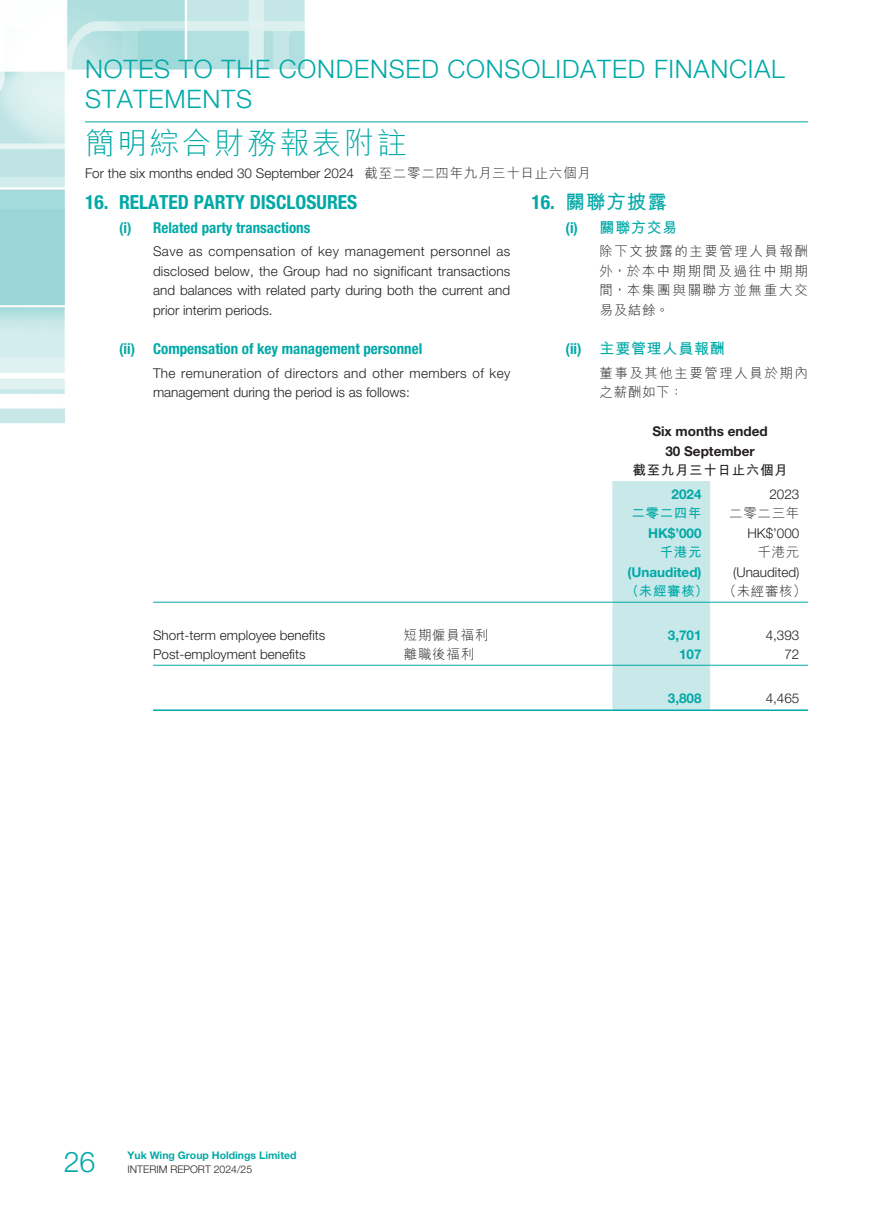
<style>
.page{position:relative;width:893px;height:1212px;background:#fff}
.page>*{position:absolute;margin:0;border:0;box-sizing:border-box;transform-origin:0 0}
.t1{font:300 30px "M Hei HK";letter-spacing:.08em;color:#00a9a7}
.t2{font:300 28.5px "Helvetica Neue LT Std";color:#00a9a7}
.t3{font:300 25.5px/30px "Helvetica Neue LT Std";letter-spacing:.03em;color:#00a9a7}
._01_H1{font:700 condensed 19.5px "Helvetica Neue LT Std";color:#00a9a7}
._01_H1-2{font:700 19.5px "M Hei HK";letter-spacing:.05em;color:#00a9a7}
._02_H2{font:700 condensed 15px "Helvetica Neue LT Std";color:#00a9a7}
._02_H2-2{font:700 15px "M Hei HK";letter-spacing:.05em;color:#00a9a7}
._00_txt{font:300 13.5px/19.5px "Helvetica Neue LT Std";color:#231f20;text-align:justify}
._00_txt-2{font:300 13.5px/19.5px "Helvetica Neue LT Std";letter-spacing:.025em;color:#231f20}
._50_Table_txt{font:300 13.5px "Helvetica Neue LT Std";color:#231f20}
._00_txt-3{font:300 13.5px/19.5px "M Hei HK";letter-spacing:.11em;color:#231f20;text-align:justify}
._50_Table_txt-2{font:700 13.5px "Helvetica Neue LT Std";color:#00a9a7}
._50_Table_txt-3{font:700 13.5px "Helvetica Neue LT Std";color:#231f20}
._50_Table_txt-4{font:300 13.5px "M Hei HK";letter-spacing:.05em;color:#231f20}
._50_Table_txt-5{font:700 13.5px "M Hei HK";letter-spacing:.05em;color:#00a9a7}
._50_Table_txt-6{font:700 13.5px "M Hei HK";letter-spacing:.05em;color:#231f20}
.t4{font:700 10.5px "Helvetica Neue LT Std";color:#00a9a7}
.t5{font:300 10.5px "Helvetica Neue LT Std";color:#231f20}
.s1{font-family:"M Hei HK"}
.s2{font-family:"Helvetica Neue LT Std";font-stretch:condensed}
</style>
<div class="page">
<img style="left:0;top:0;width:808px;height:665px">
<hr style="left:85px;top:121px;width:723px;height:1px;background:#00a9a7">
<div style="left:612px;top:481px;width:98px;height:228px;background:#c9e8e9"></div>
<hr style="left:153px;top:602px;width:251px;height:1px;background:#00a9a7">
<hr style="left:404px;top:602px;width:208px;height:1px;background:#00a9a7">
<hr style="left:612px;top:602px;width:98px;height:1px;background:#00a9a7">
<hr style="left:710px;top:602px;width:98px;height:1px;background:#00a9a7">
<hr style="left:153px;top:665px;width:251px;height:1px;background:#00a9a7">
<hr style="left:404px;top:665px;width:208px;height:1px;background:#00a9a7">
<hr style="left:612px;top:665px;width:98px;height:1px;background:#00a9a7">
<hr style="left:710px;top:665px;width:98px;height:1px;background:#00a9a7">
<hr style="left:153px;top:709px;width:251px;height:2px;background:#00a9a7">
<hr style="left:404px;top:709px;width:208px;height:2px;background:#00a9a7">
<hr style="left:612px;top:709px;width:98px;height:2px;background:#00a9a7">
<hr style="left:710px;top:709px;width:98px;height:2px;background:#00a9a7">
<h3 class="t3" style="left:85px;top:54px;width:701px">NOTES TO THE CONDENSED CONSOLIDATED FINANCIAL<br>STATEMENTS</h3>
<h1 class="t1" style="left:85px;top:128px;width:323px">簡明綜合財務報表附註</h1>
<p class="_00_txt" style="left:85px;top:163px;width:507px">For the six months ended 30 September 2024 <span class="s1">截至二零二四年九月三十日止六個月</span></p>
<p class="_01_H1-2" style="left:531px;top:187px;width:137px"><span class="s2">16.</span> 關聯方披露</p>
<p class="_02_H2-2" style="left:565px;top:216px;width:114px"><span class="s2">(i)</span> 關聯方交易</p>
<p class="_00_txt-3" style="left:600px;top:241px;width:210px">除下文披露的主要管理人員報酬外，於本中期期間及過往中期期間，本集團與關聯方並無重大交易及結餘。</p>
<p class="_02_H2-2" style="left:565px;top:337px;width:161px"><span class="s2">(ii)</span> 主要管理人員報酬</p>
<p class="_00_txt-3" style="left:600px;top:363px;width:210px">董事及其他主要管理人員於期內之薪酬如下：</p>
<p class="_01_H1" style="left:85px;top:190px;width:274px">16. RELATED PARTY DISCLOSURES</p>
<p class="_02_H2" style="left:119px;top:218px;width:193px">(i) Related party transactions</p>
<p class="_00_txt" style="left:153px;top:241px;width:359px">Save as compensation of key management personnel as disclosed below, the Group had no significant transactions and balances with related party during both the current and prior interim periods.</p>
<p class="_02_H2" style="left:119px;top:339px;width:305px">(ii) Compensation of key management personnel</p>
<p class="_00_txt-2" style="left:153px;top:363px;width:359px">The remuneration of directors and other members of key management during the period is as follows:</p>
<p class="_50_Table_txt-3" style="left:652px;top:423px;width:117px">Six months ended</p>
<p class="_50_Table_txt-3" style="left:665px;top:442px;width:91px">30 September</p>
<p class="_50_Table_txt-6" style="left:632px;top:460px;width:157px">截至九月三十日止六個月</p>
<p class="_50_Table_txt-2" style="left:672px;top:486px;width:32px">2024</p>
<p class="_50_Table_txt" style="left:769px;top:486px;width:32px">2023</p>
<p class="_50_Table_txt-5" style="left:631px;top:503px;width:72px">二零二四年</p>
<p class="_50_Table_txt-4" style="left:729px;top:506px;width:72px">二零二三年</p>
<p class="_50_Table_txt-2" style="left:648px;top:525px;width:55px">HK$’000</p>
<p class="_50_Table_txt" style="left:747px;top:525px;width:54px">HK$’000</p>
<p class="_50_Table_txt-5" style="left:660px;top:542px;width:43px">千港元</p>
<p class="_50_Table_txt-4" style="left:758px;top:545px;width:43px">千港元</p>
<p class="_50_Table_txt-2" style="left:627px;top:564px;width:76px">(Unaudited)</p>
<p class="_50_Table_txt" style="left:733px;top:564px;width:68px">(Unaudited)</p>
<p class="_50_Table_txt-5" style="left:625px;top:581px;width:85px">（未經審核）</p>
<p class="_50_Table_txt-4" style="left:723px;top:584px;width:85px">（未經審核）</p>
<p class="_50_Table_txt" style="left:153px;top:627px;width:174px">Short-term employee benefits</p>
<p class="_50_Table_txt-4" style="left:404px;top:628px;width:86px">短期僱員福利</p>
<p class="_50_Table_txt-2" style="left:668px;top:627px;width:35px">3,701</p>
<p class="_50_Table_txt" style="left:766px;top:627px;width:35px">4,393</p>
<p class="_50_Table_txt" style="left:153px;top:646px;width:154px">Post-employment benefits</p>
<p class="_50_Table_txt-4" style="left:404px;top:647px;width:72px">離職後福利</p>
<p class="_50_Table_txt-2" style="left:679px;top:646px;width:24px">107</p>
<p class="_50_Table_txt" style="left:784px;top:646px;width:17px">72</p>
<p class="_50_Table_txt-2" style="left:668px;top:690px;width:35px">3,808</p>
<p class="_50_Table_txt" style="left:766px;top:690px;width:35px">4,465</p>
<h2 class="t2" style="left:64px;top:1144px;width:33px">26</h2>
<p class="t4" style="left:128px;top:1149px;width:170px">Yuk Wing Group Holdings Limited</p>
<p class="t5" style="left:128px;top:1162px;width:126px">INTERIM REPORT 2024/25</p>
</div>
